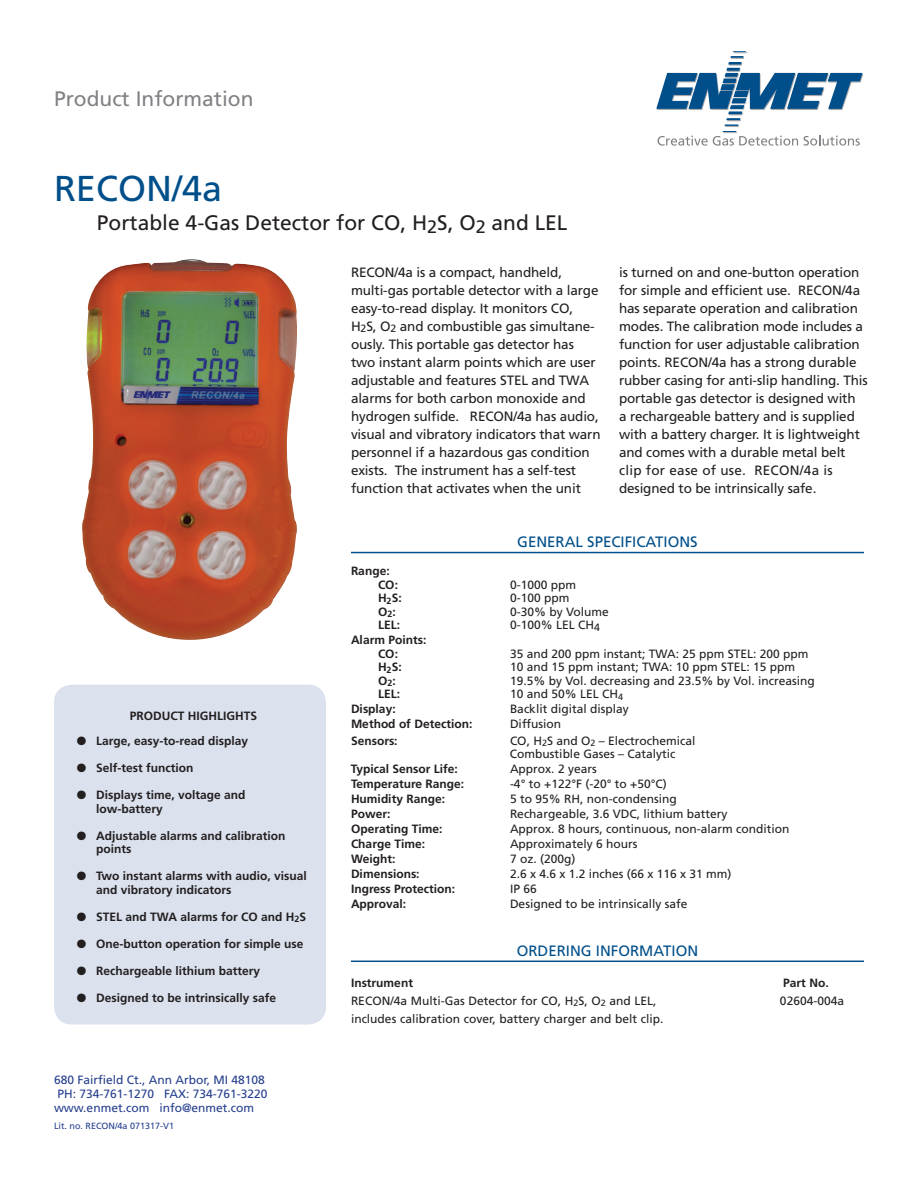
<style>
.page{position:relative;width:918px;height:1188px;background:#fff}
.page>*{position:absolute;margin:0;border:0;box-sizing:border-box;transform-origin:0 0}
.t1{font:36px "Frutiger";color:#004f8a}
.t2{font:21px "Frutiger";color:#231f20}
.t3{font:21px "Frutiger";color:#808285}
.t4{font:15px "Frutiger";color:#004f8a}
.t5{font:13.5px/18px "Frutiger";letter-spacing:-.01em;color:#231f20}
.t6{font:12px/13.5px "Frutiger";color:#231f20}
.t7{font:700 12px/13.5px "Frutiger";color:#231f20}
.t8{font:12px/14.4px "Frutiger";color:#253f8e}
.t9{font:9px "Frutiger";color:#253f8e}
</style>
<div class="page">
<svg style="left:656px;top:51px;width:207px;height:95px"></svg>
<div style="left:54px;top:685px;width:272px;height:340px;background:#dbe2ee;border-radius:18px"></div>
<img style="left:82px;top:259px;width:215px;height:381px">
<hr style="left:351px;top:552px;width:513px;height:1px;background:#004f8a">
<hr style="left:351px;top:961px;width:513px;height:1px;background:#004f8a">
<h2 class="t3" style="left:54px;top:87px;width:201px">Product Information</h2>
<h1 class="t1" style="left:54px;top:167px;width:170px">RECON/4a</h1>
<h2 class="t2" style="left:97px;top:210px;width:472px">Portable 4-Gas Detector for CO, H<sub>2</sub>S, O<sub>2</sub> and LEL</h2>
<p class="t5" style="left:351px;top:263px;width:251px">RECON/4a is a compact, handheld, multi-gas portable detector with a large easy-to-read display. It monitors CO, H<sub>2</sub>S, O<sub>2</sub> and combustible gas simultane&shy;ously. This portable gas detector has two instant alarm points which are user adjustable and features STEL and TWA alarms for both carbon monoxide and hydrogen sulfide. RECON/4a has audio, visual and vibratory indicators that warn personnel if a hazardous gas condition exists. The instrument has a self-test function that activates when the unit</p>
<p class="t5" style="left:619px;top:263px;width:250px">is turned on and one-button operation for simple and efficient use. RECON/4a has separate operation and calibration modes. The calibration mode includes a function for user adjustable calibration points. RECON/4a has a strong durable rubber casing for anti-slip handling. This portable gas detector is designed with<br>a rechargeable battery and is supplied with a battery charger. It is lightweight and comes with a durable metal belt clip for ease of use. RECON/4a is designed to be intrinsically safe.</p>
<p class="t7" style="left:130px;top:709px;width:129px">PRODUCT HIGHLIGHTS</p>
<p class="t7" style="left:77px;top:734px;width:173px">● Large, easy-to-read display</p>
<p class="t7" style="left:77px;top:761px;width:118px">● Self-test function</p>
<p class="t7" style="left:96px;top:788px;width:151px;text-indent:-20px">● Displays time, voltage and low-battery</p>
<p class="t7" style="left:96px;top:829px;width:191px;text-indent:-20px">● Adjustable alarms and calibration points</p>
<p class="t7" style="left:96px;top:869px;width:212px;text-indent:-20px">● Two instant alarms with audio, visual and vibratory indicators</p>
<p class="t7" style="left:77px;top:910px;width:231px">● STEL and TWA alarms for CO and H<sub>2</sub>S</p>
<p class="t7" style="left:77px;top:937px;width:228px">● One-button operation for simple use</p>
<p class="t7" style="left:77px;top:964px;width:185px">● Rechargeable lithium battery</p>
<p class="t7" style="left:77px;top:991px;width:201px">● Designed to be intrinsically safe</p>
<p class="t8" style="left:54px;top:1072px;width:215px">680 Fairfield Ct., Ann Arbor, MI 48108<br>PH: 734-761-1270 FAX: 734-761-3220 www.enmet.com info@enmet.com</p>
<p class="t9" style="left:54px;top:1120px;width:122px">Lit. no. RECON/4a 071317-V1</p>
<p class="t7" style="left:378px;top:564px;width:22px;text-indent:-27px">Range:<br>CO:</p>
<p class="t4" style="left:517px;top:533px;width:182px">GENERAL SPECIFICATIONS</p>
<p class="t6" style="left:510px;top:578px;width:68px">0-1000 ppm</p>
<p class="t7" style="left:378px;top:591px;width:25px">H<sub>2</sub>S:</p>
<p class="t6" style="left:510px;top:591px;width:61px">0-100 ppm</p>
<p class="t7" style="left:378px;top:605px;width:19px">O<sub>2</sub>:</p>
<p class="t6" style="left:510px;top:605px;width:100px">0-30% by Volume</p>
<p class="t7" style="left:378px;top:618px;width:24px">LEL:</p>
<p class="t6" style="left:510px;top:618px;width:91px">0-100% LEL CH<sub>4</sub></p>
<p class="t7" style="left:351px;top:633px;width:77px;text-align:center">Alarm Points:<br>CO:</p>
<p class="t6" style="left:510px;top:647px;width:300px">35 and 200 ppm instant; TWA: 25 ppm STEL: 200 ppm</p>
<p class="t7" style="left:378px;top:660px;width:25px">H<sub>2</sub>S:</p>
<p class="t6" style="left:510px;top:660px;width:287px">10 and 15 ppm instant; TWA: 10 ppm STEL: 15 ppm</p>
<p class="t7" style="left:378px;top:674px;width:19px">O<sub>2</sub>:</p>
<p class="t6" style="left:510px;top:674px;width:306px">19.5% by Vol. decreasing and 23.5% by Vol. increasing</p>
<p class="t7" style="left:378px;top:687px;width:24px">LEL:</p>
<p class="t6" style="left:510px;top:687px;width:115px">10 and 50% LEL CH<sub>4</sub></p>
<p class="t7" style="left:351px;top:702px;width:46px">Display:</p>
<p class="t6" style="left:510px;top:702px;width:120px">Backlit digital display</p>
<p class="t7" style="left:351px;top:717px;width:123px">Method of Detection:</p>
<p class="t6" style="left:510px;top:717px;width:53px">Diffusion</p>
<p class="t7" style="left:351px;top:734px;width:48px">Sensors:</p>
<p class="t6" style="left:510px;top:734px;width:187px">CO, H<sub>2</sub>S and O<sub>2</sub> – Electrochemical<br>Combustible Gases – Catalytic</p>
<p class="t7" style="left:351px;top:762px;width:108px">Typical Sensor Life:</p>
<p class="t6" style="left:510px;top:762px;width:88px">Approx. 2 years</p>
<p class="t7" style="left:351px;top:777px;width:115px">Temperature Range:</p>
<p class="t6" style="left:510px;top:777px;width:158px">-4° to +122°F (-20° to +50°C)</p>
<p class="t7" style="left:351px;top:792px;width:96px">Humidity Range:</p>
<p class="t6" style="left:510px;top:792px;width:168px">5 to 95% RH, non-condensing</p>
<p class="t7" style="left:351px;top:807px;width:41px">Power:</p>
<p class="t6" style="left:510px;top:807px;width:219px">Rechargeable, 3.6 VDC, lithium battery</p>
<p class="t7" style="left:351px;top:822px;width:93px">Operating Time:</p>
<p class="t6" style="left:510px;top:822px;width:281px">Approx. 8 hours, continuous, non-alarm condition</p>
<p class="t7" style="left:351px;top:837px;width:76px">Charge Time:</p>
<p class="t6" style="left:510px;top:837px;width:129px">Approximately 6 hours</p>
<p class="t7" style="left:351px;top:852px;width:46px">Weight:</p>
<p class="t6" style="left:510px;top:852px;width:67px">7 oz. (200g)</p>
<p class="t7" style="left:351px;top:867px;width:70px">Dimensions:</p>
<p class="t6" style="left:510px;top:867px;width:223px">2.6 x 4.6 x 1.2 inches (66 x 116 x 31 mm)</p>
<p class="t7" style="left:351px;top:882px;width:106px">Ingress Protection:</p>
<p class="t6" style="left:510px;top:882px;width:28px">IP 66</p>
<p class="t7" style="left:351px;top:897px;width:57px">Approval:</p>
<p class="t6" style="left:510px;top:897px;width:179px">Designed to be intrinsically safe</p>
<p class="t4" style="left:517px;top:942px;width:183px">ORDERING INFORMATION</p>
<p class="t7" style="left:351px;top:976px;width:64px">Instrument</p>
<p class="t7" style="left:783px;top:976px;width:47px">Part No.</p>
<p class="t6" style="left:351px;top:994px;width:307px">RECON/4a Multi-Gas Detector for CO, H<sub>2</sub>S, O<sub>2</sub> and LEL,</p>
<p class="t6" style="left:780px;top:994px;width:66px">02604-004a</p>
<p class="t6" style="left:351px;top:1012px;width:314px">includes calibration cover, battery charger and belt clip.</p>
</div>
